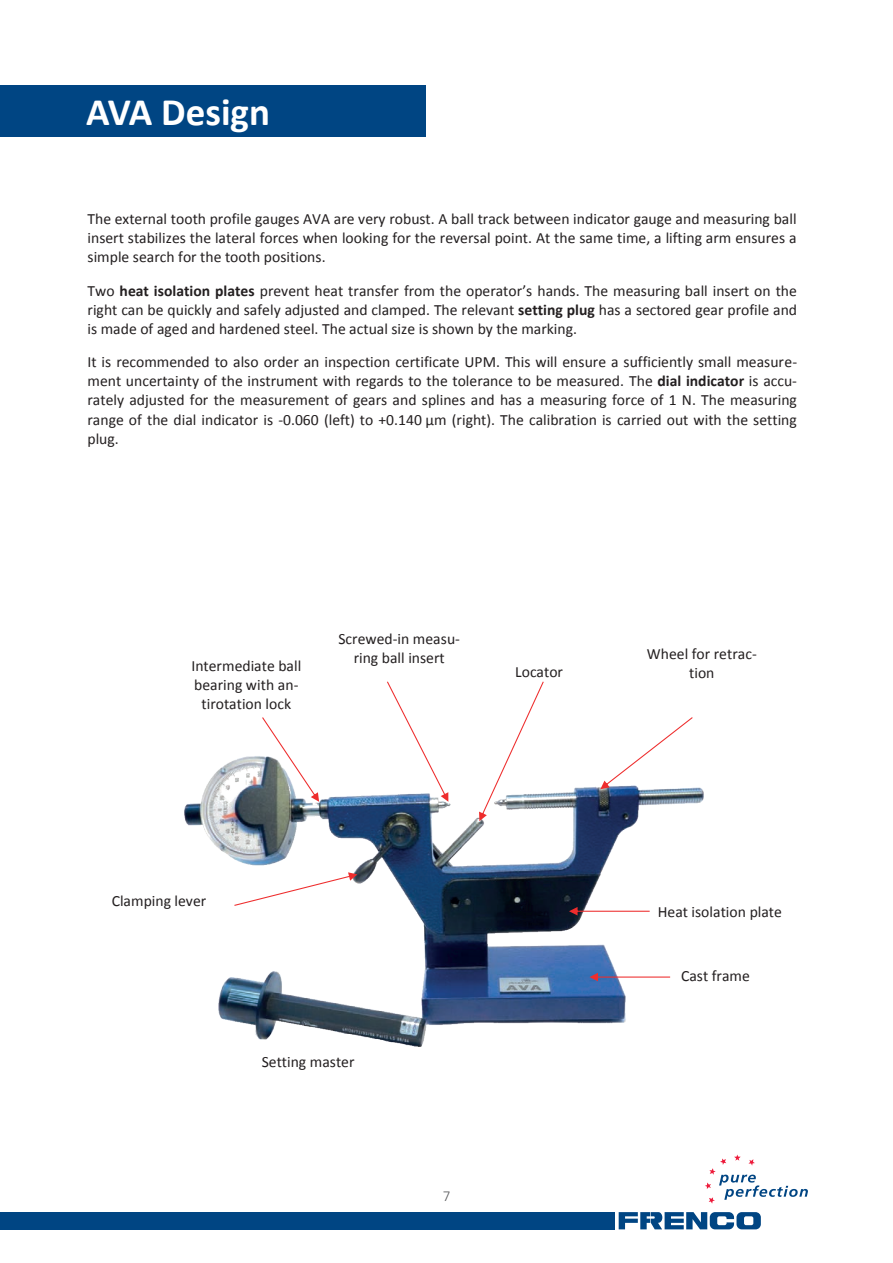
<style>
.page{position:relative;width:893px;height:1263px;background:#fff}
.page>*{position:absolute;margin:0;border:0;box-sizing:border-box;transform-origin:0 0}
.t1{font:700 39px "Calibri";color:#fff}
.t2{font:15.6px/19px "Calibri";color:#231f20;text-align:justify}
.t3{font:300 15px "Calibri";color:#57585a}
.s1{font-weight:700}
</style>
<div class="page">
<div style="left:0;top:85px;width:425px;height:51px;background:#004583"></div>
<img style="left:184px;top:756px;width:520px;height:291px">
<svg style="left:387px;top:695px;width:61px;height:107px"></svg>
<img style="left:184px;top:891px;width:61px;height:64px">
<svg style="left:234px;top:872px;width:123px;height:34px"></svg>
<svg style="left:600px;top:717px;width:93px;height:72px"></svg>
<svg style="left:479px;top:683px;width:65px;height:138px"></svg>
<svg style="left:262px;top:724px;width:57px;height:78px"></svg>
<svg style="left:589px;top:973px;width:72px;height:8px"></svg>
<img style="left:661px;top:966px;width:43px;height:23px">
<svg style="left:569px;top:907px;width:72px;height:8px"></svg>
<img style="left:641px;top:902px;width:63px;height:43px">
<svg style="left:619px;top:1212px;width:142px;height:17px"></svg>
<svg style="left:705px;top:1154px;width:103px;height:49px"></svg>
<div style="left:0;top:1212px;width:614px;height:17px;background:#004583"></div>
<h1 class="t1" style="left:86px;top:85px;width:185px">AVA Design</h1>
<p class="t2" style="left:88px;top:209px;width:711px">The external tooth profile gauges AVA are very robust. A ball track between indicator gauge and measuring ball insert stabilizes the lateral forces when looking for the reversal point. At the same time, a lifting arm ensures a simple search for the tooth positions.</p>
<p class="t2" style="left:88px;top:281px;width:711px">Two <span class="s1">heat isolation plates</span> prevent heat transfer from the operator’s hands. The measuring ball insert on the right can be quickly and safely adjusted and clamped. The relevant <span class="s1">setting plug</span> has a sectored gear profile and is made of aged and hardened steel. The actual size is shown by the marking.</p>
<p class="t2" style="left:87px;top:353px;width:711px">It is recommended to also order an inspection certificate UPM. This will ensure a sufficiently small measure&shy;ment uncertainty of the instrument with regards to the tolerance to be measured. The <span class="s1">dial indicator</span> is accu&shy;rately adjusted for the measurement of gears and splines and has a measuring force of 1 N. The measuring range of the dial indicator is -0.060 (left) to +0.140 µm (right). The calibration is carried out with the setting plug.</p>
<p class="t2" style="left:191px;top:656px;width:111px;text-align:center">Intermediate ball bearing with an&shy;tirotation lock</p>
<p class="t2" style="left:338px;top:629px;width:123px;text-align:center">Screwed-in measu&shy;ring ball insert</p>
<p class="t2" style="left:647px;top:644px;width:111px">Wheel for retrac-</p>
<p class="t2" style="left:515px;top:662px;width:49px">Locator</p>
<p class="t2" style="left:689px;top:664px;width:27px">tion</p>
<p class="t2" style="left:112px;top:891px;width:96px">Clamping lever</p>
<p class="t2" style="left:262px;top:1052px;width:94px">Setting master</p>
<p class="t3" style="left:443px;top:1186px;width:9px">7</p>
<p class="t2" style="left:658px;top:902px;width:126px">Heat isolation plate</p>
<p class="t2" style="left:681px;top:966px;width:70px">Cast frame</p>
</div>
